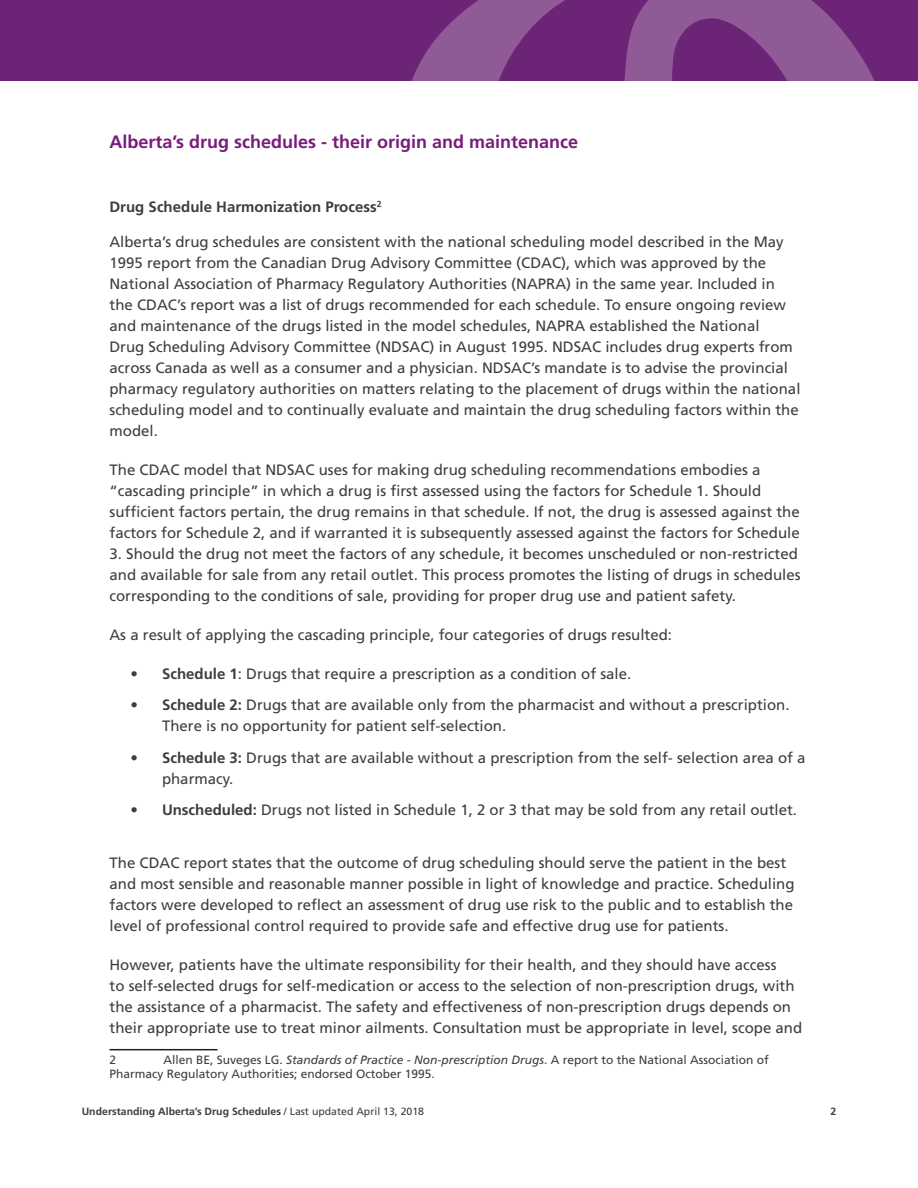
<style>
.page{position:relative;width:918px;height:1188px;background:#fff}
.page>*{position:absolute;margin:0;border:0;box-sizing:border-box;transform-origin:0 0}
.Subhead_1{font:700 18px "Frutiger";color:#781d7d}
.t1{font:15px/21px "Frutiger";color:#3e3e3f}
.Subhead_2{font:700 15px "Frutiger";color:#3e3e3f}
.Footnotes{font:12px/14.4px "Frutiger";color:#3e3e3f}
.t2{font:700 10.5px "Frutiger";color:#3e3e3f}
.s1{font-weight:700}
.s2{font-style:italic}
.s3{font-weight:400}
</style>
<div class="page">
<hr style="left:110px;top:1049px;width:108px;height:1px;background:#231f20">
<div style="left:0;top:0;width:918px;height:80px;background:#6c2476"></div>
<svg style="left:412px;top:0;width:462px;height:80px"></svg>
<p class="Subhead_1" style="left:110px;top:131px;width:470px">Alberta’s drug schedules - their origin and maintenance</p>
<p class="Subhead_2" style="left:110px;top:198px;width:274px">Drug Schedule Harmonization Process<sup>2</sup></p>
<p class="t1" style="left:110px;top:231px;width:693px">Alberta’s drug schedules are consistent with the national scheduling model described in the May 1995 report from the Canadian Drug Advisory Committee (CDAC), which was approved by the National Association of Pharmacy Regulatory Authorities (NAPRA) in the same year. Included in the CDAC’s report was a list of drugs recommended for each schedule. To ensure ongoing review and maintenance of the drugs listed in the model schedules, NAPRA established the National<br>Drug Scheduling Advisory Committee (NDSAC) in August 1995. NDSAC includes drug experts from across Canada as well as a consumer and a physician. NDSAC’s mandate is to advise the provincial pharmacy regulatory authorities on matters relating to the placement of drugs within the national scheduling model and to continually evaluate and maintain the drug scheduling factors within the model.</p>
<p class="t1" style="left:110px;top:459px;width:692px">The CDAC model that NDSAC uses for making drug scheduling recommendations embodies a “cascading principle” in which a drug is first assessed using the factors for Schedule 1. Should sufficient factors pertain, the drug remains in that schedule. If not, the drug is assessed against the factors for Schedule 2, and if warranted it is subsequently assessed against the factors for Schedule</p>
<p class="t1" style="left:110px;top:543px;width:693px">3. Should the drug not meet the factors of any schedule, it becomes unscheduled or non-restricted and available for sale from any retail outlet. This process promotes the listing of drugs in schedules corresponding to the conditions of sale, providing for proper drug use and patient safety.</p>
<p class="t1" style="left:110px;top:624px;width:564px">As a result of applying the cascading principle, four categories of drugs resulted:</p>
<p class="t1" style="left:130px;top:663px;width:502px"><span class="s1">• Schedule 1</span>: Drugs that require a prescription as a condition of sale.</p>
<p class="t1" style="left:162px;top:694px;width:629px;text-indent:-32px"><span class="s1">• Schedule 2:</span> Drugs that are available only from the pharmacist and without a prescription.<br>There is no opportunity for patient self-selection.</p>
<p class="t1" style="left:162px;top:747px;width:645px;text-indent:-32px"><span class="s1">• Schedule 3:</span> Drugs that are available without a prescription from the self- selection area of a pharmacy.</p>
<p class="t1" style="left:130px;top:799px;width:668px"><span class="s1">• Unscheduled:</span> Drugs not listed in Schedule 1, 2 or 3 that may be sold from any retail outlet.</p>
<p class="t1" style="left:110px;top:852px;width:687px">The CDAC report states that the outcome of drug scheduling should serve the patient in the best and most sensible and reasonable manner possible in light of knowledge and practice. Scheduling factors were developed to reflect an assessment of drug use risk to the public and to establish the level of professional control required to provide safe and effective drug use for patients.</p>
<p class="t1" style="left:110px;top:954px;width:694px">However, patients have the ultimate responsibility for their health, and they should have access<br>to self-selected drugs for self-medication or access to the selection of non-prescription drugs, with the assistance of a pharmacist. The safety and effectiveness of non-prescription drugs depends on their appropriate use to treat minor ailments. Consultation must be appropriate in level, scope and</p>
<p class="Footnotes" style="left:110px;top:1053px;width:8px">2</p>
<p class="Footnotes" style="left:110px;top:1053px;width:661px;text-indent:54px">Allen BE, Suveges LG. <span class="s2">Standards of Practice - Non-prescription Drugs</span>. A report to the National Association of<br>Pharmacy Regulatory Authorities; endorsed October 1995.</p>
<p class="t2" style="left:82px;top:1105px;width:344px">Understanding Alberta’s Drug Schedules <span class="s3">/ Last updated April 13, 2018</span></p>
<p class="t2" style="left:830px;top:1105px;width:7px">2</p>
</div>
